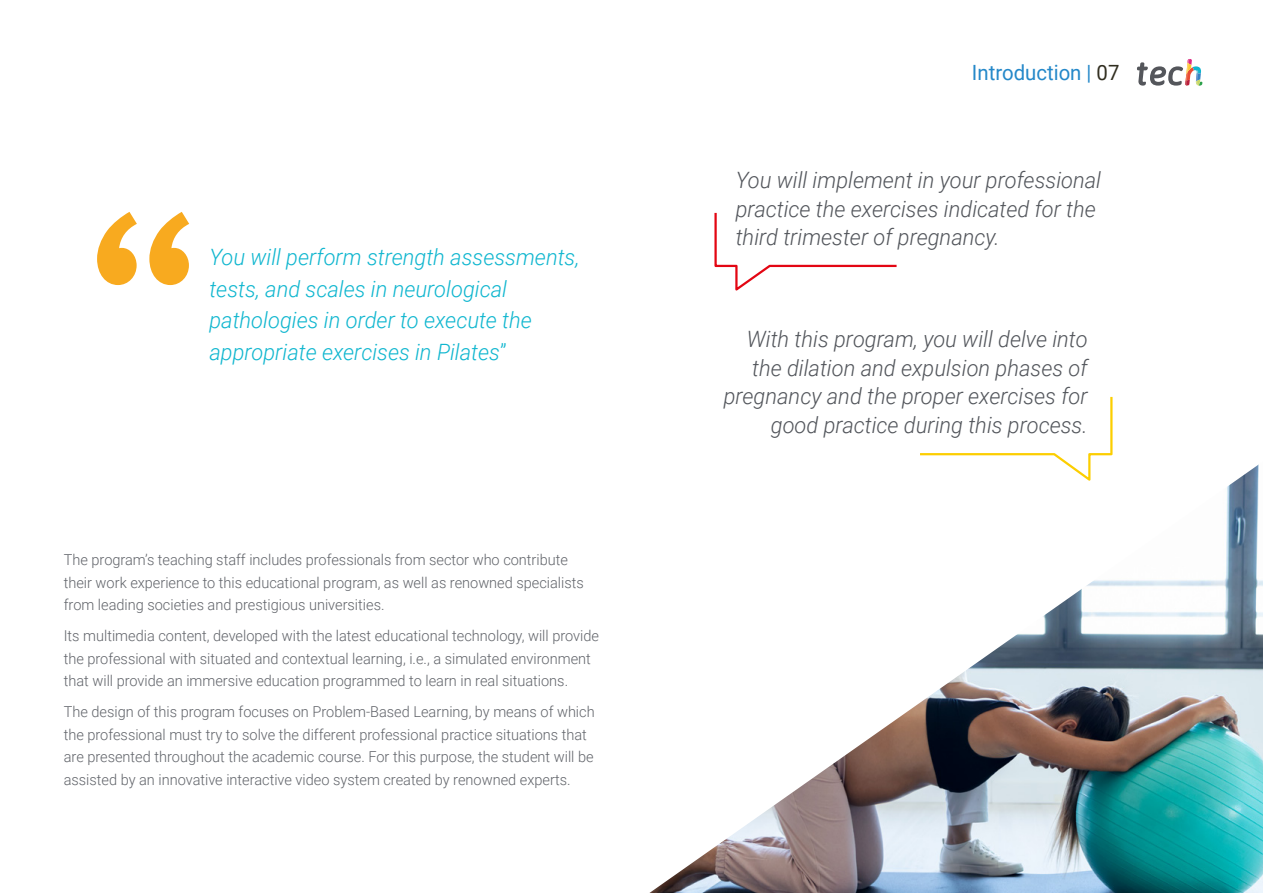
<style>
.page{position:relative;width:1263px;height:893px;background:#fff}
.page>*{position:absolute;margin:0;border:0;box-sizing:border-box;transform-origin:0 0}
.t1{font:italic 300 22.5px/28.5px "Roboto";color:#52555b;text-align:right}
.t2{font:italic 300 22.5px/31.5px "Roboto";color:#0fb6cf}
.t3{font:21px "Roboto";color:#2488c9}
.t4{font:300 15px/22.5px "Roboto";color:#61646a}
.s1{font-style:normal}
.s2{color:#312e20}
</style>
<div class="page">
<svg style="left:97px;top:212px;width:92px;height:73px"></svg>
<svg style="left:920px;top:396px;width:193px;height:65px"></svg>
<img style="left:649px;top:461px;width:614px;height:432px">
<svg style="left:714px;top:212px;width:183px;height:79px"></svg>
<svg style="left:1137px;top:59px;width:65px;height:27px"></svg>
<h1 class="t2" style="left:209px;top:241px;width:372px">You will perform strength assessments, tests, and scales in neurological pathologies in order to execute the appropriate exercises in Pilates<span class="s1">”</span></h1>
<p class="t4" style="left:64px;top:548px;width:522px">The program’s teaching staff includes professionals from sector who contribute their work experience to this educational program, as well as renowned specialists from leading societies and prestigious universities.</p>
<p class="t4" style="left:64px;top:624px;width:537px">Its multimedia content, developed with the latest educational technology, will provide the professional with situated and contextual learning, i.e., a simulated environment that will provide an immersive education programmed to learn in real situations.</p>
<p class="t4" style="left:64px;top:700px;width:532px">The design of this program focuses on Problem-Based Learning, by means of which the professional must try to solve the different professional practice situations that are presented throughout the academic course. For this purpose, the student will be assisted by an innovative interactive video system created by renowned experts.</p>
<h2 class="t3" style="left:972px;top:57px;width:149px">Introduction | <span class="s2">07</span></h2>
<h1 class="t1" style="left:736px;top:165px;width:367px;text-align:left">You will implement in your professional practice the exercises indicated for the third trimester of pregnancy.</h1>
<h1 class="t1" style="left:724px;top:324px;width:365px">With this program, you will delve into the dilation and expulsion phases of pregnancy and the proper exercises for good practice during this process.</h1>
</div>
